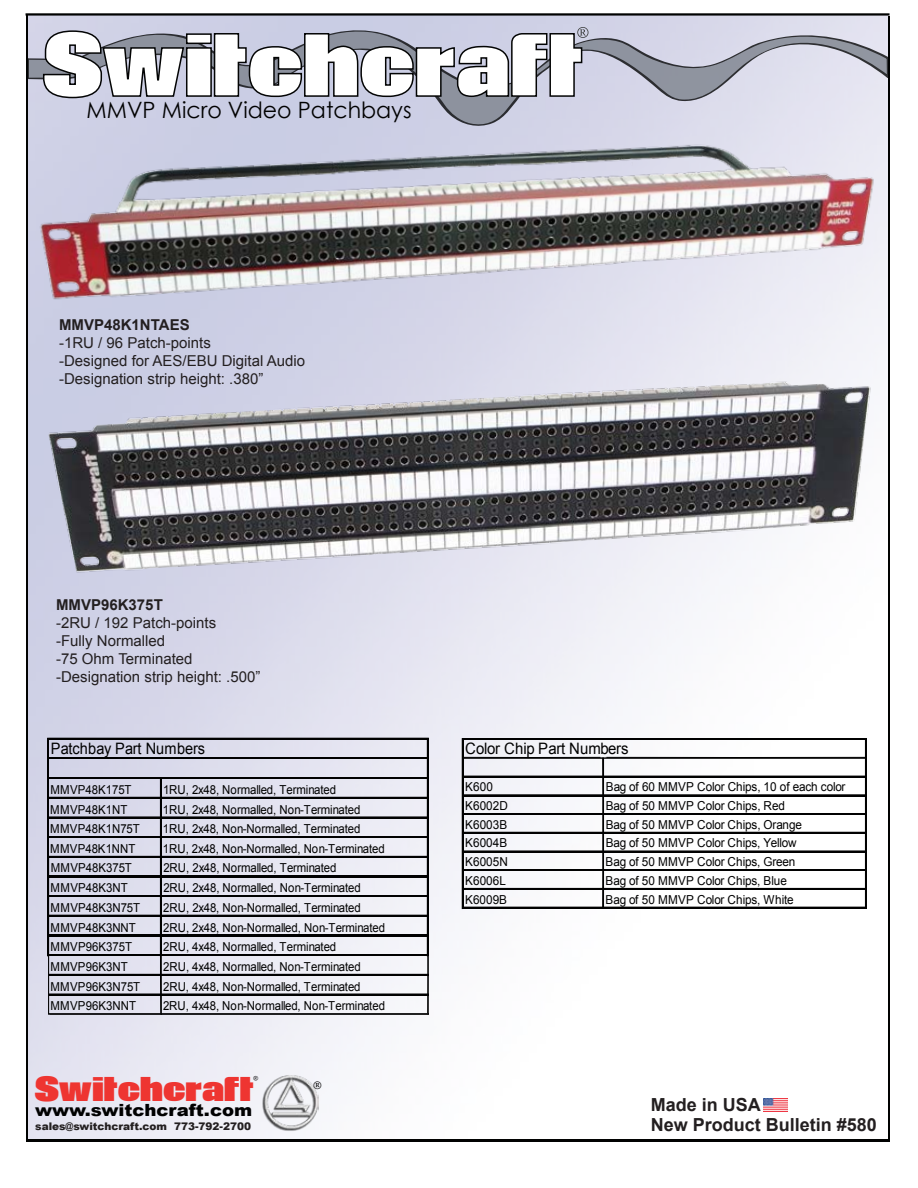
<style>
.page{position:relative;width:918px;height:1188px;background:#fff}
.page>*{position:absolute;margin:0;border:0;box-sizing:border-box;transform-origin:0 0}
.t1{font:87px "Switchcraft";color:#fff}
.t2{font:49.95px "Switchcraft";color:#3e4040}
.t3{font:33.6px "Switchcraft";color:#ee3531;scale:1.05 1}
.t4{font:22.5px "Century Gothic";color:#010101}
.t5{font:700 18px "Arial";color:#231f20}
.t6{font:900 16.8px "Arial";color:#010101;scale:1.08 1}
.t7{font:15.75px "Arial";letter-spacing:-.01em;color:#010101;scale:.95 1}
.t8{font:15.75px "Arial";letter-spacing:-.01em;color:#010101;scale:.92 1}
.t9{font:15px/18px "Arial";color:#231f20}
.t10{font:700 15px "Arial";color:#231f20}
.t11{font:12.45px "Arial";letter-spacing:-.01em;color:#010101;scale:.92 1}
.t12{font:12.45px "Arial";letter-spacing:.01em;color:#010101;scale:.92 1}
.t13{font:12.45px "Arial";letter-spacing:.015em;color:#010101;scale:.92 1}
.t14{font:12.3px "Arial";color:#010101;scale:.95 1}
.t15{font:700 10.8px "Palatino Linotype";color:#010101}
.t16{font:900 10.5px "Arial";color:#231f20}
</style>
<div class="page">
<img style="left:28px;top:16px;width:859px;height:1123px">
<hr style="left:47px;top:738px;width:1px;height:218px;background:#010101">
<hr style="left:48px;top:738px;width:1px;height:218px;background:#010101">
<hr style="left:427px;top:739px;width:1px;height:217px;background:#010101">
<hr style="left:160px;top:779px;width:1px;height:177px;background:#010101">
<hr style="left:49px;top:738px;width:379px;height:1px;background:#010101">
<hr style="left:49px;top:758px;width:379px;height:1px;background:#010101">
<hr style="left:49px;top:777px;width:379px;height:1px;background:#010101">
<hr style="left:49px;top:778px;width:379px;height:1px;background:#010101">
<hr style="left:49px;top:797px;width:379px;height:1px;background:#010101">
<hr style="left:49px;top:817px;width:379px;height:1px;background:#010101">
<hr style="left:49px;top:836px;width:379px;height:1px;background:#010101">
<hr style="left:49px;top:837px;width:379px;height:1px;background:#010101">
<svg style="left:48px;top:856px;width:381px;height:159px"></svg>
<svg style="left:464px;top:757px;width:401px;height:150px"></svg>
<hr style="left:464px;top:776px;width:403px;height:2px;background:#010101">
<hr style="left:464px;top:795px;width:403px;height:1px;background:#010101">
<hr style="left:464px;top:813px;width:403px;height:1px;background:#010101">
<hr style="left:464px;top:814px;width:403px;height:1px;background:#010101">
<hr style="left:464px;top:832px;width:403px;height:2px;background:#010101">
<hr style="left:464px;top:851px;width:403px;height:1px;background:#010101">
<hr style="left:464px;top:869px;width:403px;height:1px;background:#010101">
<hr style="left:464px;top:870px;width:403px;height:1px;background:#010101">
<hr style="left:464px;top:888px;width:403px;height:2px;background:#010101">
<hr style="left:462px;top:739px;width:405px;height:1px;background:#010101">
<hr style="left:462px;top:907px;width:405px;height:2px;background:#010101">
<hr style="left:462px;top:740px;width:2px;height:167px;background:#010101">
<hr style="left:865px;top:740px;width:2px;height:167px;background:#010101">
<img style="left:28px;top:126px;width:860px;height:190px">
<img style="left:28px;top:316px;width:860px;height:279px">
<hr style="left:26px;top:1139px;width:864px;height:3px;background:#010201">
<svg style="left:26px;top:13px;width:864px;height:3px;background:#393a3c"></svg>
<hr style="left:888px;top:16px;width:2px;height:1126px;background:#010201">
<hr style="left:26px;top:14px;width:2px;height:1128px;background:#010201">
<svg style="left:28px;top:30px;width:860px;height:96px;background:#c7c8d9"></svg>
<svg style="left:42px;top:30px;width:541px;height:69px;background:#a0a3b3"></svg>
<img style="left:763px;top:1098px;width:25px;height:13px">
<img style="left:262px;top:1075px;width:56px;height:56px">
<h2 class="t2" style="left:577px;top:21px;width:15px">®</h2>
<h1 class="t1" style="left:44px;top:18px;width:543px">Switchcraft</h1>
<h3 class="t4" style="left:87px;top:94px;width:327px">MMVP Micro Video Patchbays</h3>
<p class="t10" style="left:59px;top:315px;width:132px">MMVP48K1NTAES</p>
<p class="t9" style="left:59px;top:334px;width:247px">-1RU / 96 Patch-points<br>-Designed for AES/EBU Digital Audio -Designation strip height: .380”</p>
<p class="t10" style="left:56px;top:595px;width:108px">MMVP96K375T</p>
<p class="t9" style="left:56px;top:614px;width:206px">-2RU / 192 Patch-points<br>-Fully Normalled<br>-75 Ohm Terminated -Designation strip height: .500”</p>
<p class="t8" style="left:51px;top:739px;width:169px">Patchbay Part Numbers</p>
<p class="t11" style="left:50px;top:781px;width:90px">MMVP48K175T</p>
<p class="t11" style="left:163px;top:781px;width:190px">1RU, 2x48, Normalled, Terminated</p>
<p class="t13" style="left:50px;top:801px;width:85px">MMVP48K1NT</p>
<p class="t11" style="left:163px;top:801px;width:216px">1RU, 2x48, Normalled, Non-Terminated</p>
<p class="t11" style="left:50px;top:821px;width:99px">MMVP48K1N75T</p>
<p class="t11" style="left:163px;top:821px;width:216px">1RU, 2x48, Non-Normalled, Terminated</p>
<p class="t12" style="left:50px;top:840px;width:94px">MMVP48K1NNT</p>
<p class="t11" style="left:163px;top:840px;width:243px">1RU, 2x48, Non-Normalled, Non-Terminated</p>
<p class="t11" style="left:51px;top:860px;width:90px">MMVP48K375T</p>
<p class="t11" style="left:163px;top:860px;width:190px">2RU, 2x48, Normalled, Terminated</p>
<p class="t13" style="left:51px;top:880px;width:85px">MMVP48K3NT</p>
<p class="t11" style="left:163px;top:880px;width:216px">2RU, 2x48, Normalled, Non-Terminated</p>
<p class="t11" style="left:51px;top:899px;width:99px">MMVP48K3N75T</p>
<p class="t11" style="left:163px;top:899px;width:216px">2RU, 2x48, Non-Normalled, Terminated</p>
<p class="t12" style="left:51px;top:919px;width:94px">MMVP48K3NNT</p>
<p class="t11" style="left:163px;top:919px;width:243px">2RU, 2x48, Non-Normalled, Non-Terminated</p>
<p class="t11" style="left:51px;top:939px;width:90px">MMVP96K375T</p>
<p class="t11" style="left:163px;top:939px;width:190px">2RU, 4x48, Normalled, Terminated</p>
<p class="t13" style="left:51px;top:958px;width:86px">MMVP96K3NT</p>
<p class="t11" style="left:163px;top:958px;width:216px">2RU, 4x48, Normalled, Non-Terminated</p>
<p class="t11" style="left:50px;top:978px;width:99px">MMVP96K3N75T</p>
<p class="t11" style="left:163px;top:978px;width:216px">2RU, 4x48, Non-Normalled, Terminated</p>
<p class="t12" style="left:50px;top:998px;width:95px">MMVP96K3NNT</p>
<p class="t11" style="left:163px;top:998px;width:243px">2RU, 4x48, Non-Normalled, Non-Terminated</p>
<h3 class="t3" style="left:35px;top:1071px;width:215px">Switchcraft<sup>®</sup></h3>
<h3 class="t6" style="left:35px;top:1098px;width:203px">www.switchcraft.com</h3>
<p class="t16" style="left:35px;top:1119px;width:217px">sales@switchcraft.com 773-792-2700</p>
<p class="t15" style="left:314px;top:1078px;width:10px">®</p>
<p class="t7" style="left:465px;top:738px;width:173px">Color Chip Part Numbers</p>
<p class="t14" style="left:465px;top:779px;width:31px">K600</p>
<p class="t14" style="left:606px;top:779px;width:254px">Bag of 60 MMVP Color Chips, 10 of each color</p>
<p class="t14" style="left:465px;top:798px;width:46px">K6002D</p>
<p class="t14" style="left:606px;top:798px;width:190px">Bag of 50 MMVP Color Chips, Red</p>
<p class="t14" style="left:465px;top:816px;width:46px">K6003B</p>
<p class="t14" style="left:606px;top:816px;width:208px">Bag of 50 MMVP Color Chips, Orange</p>
<p class="t14" style="left:465px;top:835px;width:46px">K6004B</p>
<p class="t14" style="left:606px;top:835px;width:202px">Bag of 50 MMVP Color Chips, Yellow</p>
<p class="t14" style="left:465px;top:854px;width:46px">K6005N</p>
<p class="t14" style="left:606px;top:854px;width:201px">Bag of 50 MMVP Color Chips, Green</p>
<p class="t14" style="left:465px;top:872px;width:44px">K6006L</p>
<p class="t14" style="left:606px;top:872px;width:192px">Bag of 50 MMVP Color Chips, Blue</p>
<p class="t14" style="left:465px;top:891px;width:46px">K6009B</p>
<p class="t14" style="left:606px;top:891px;width:200px">Bag of 50 MMVP Color Chips, White</p>
<h3 class="t5" style="left:651px;top:1093px;width:112px">Made in USA</h3>
<h3 class="t5" style="left:651px;top:1113px;width:228px">New Product Bulletin #580</h3>
</div>
